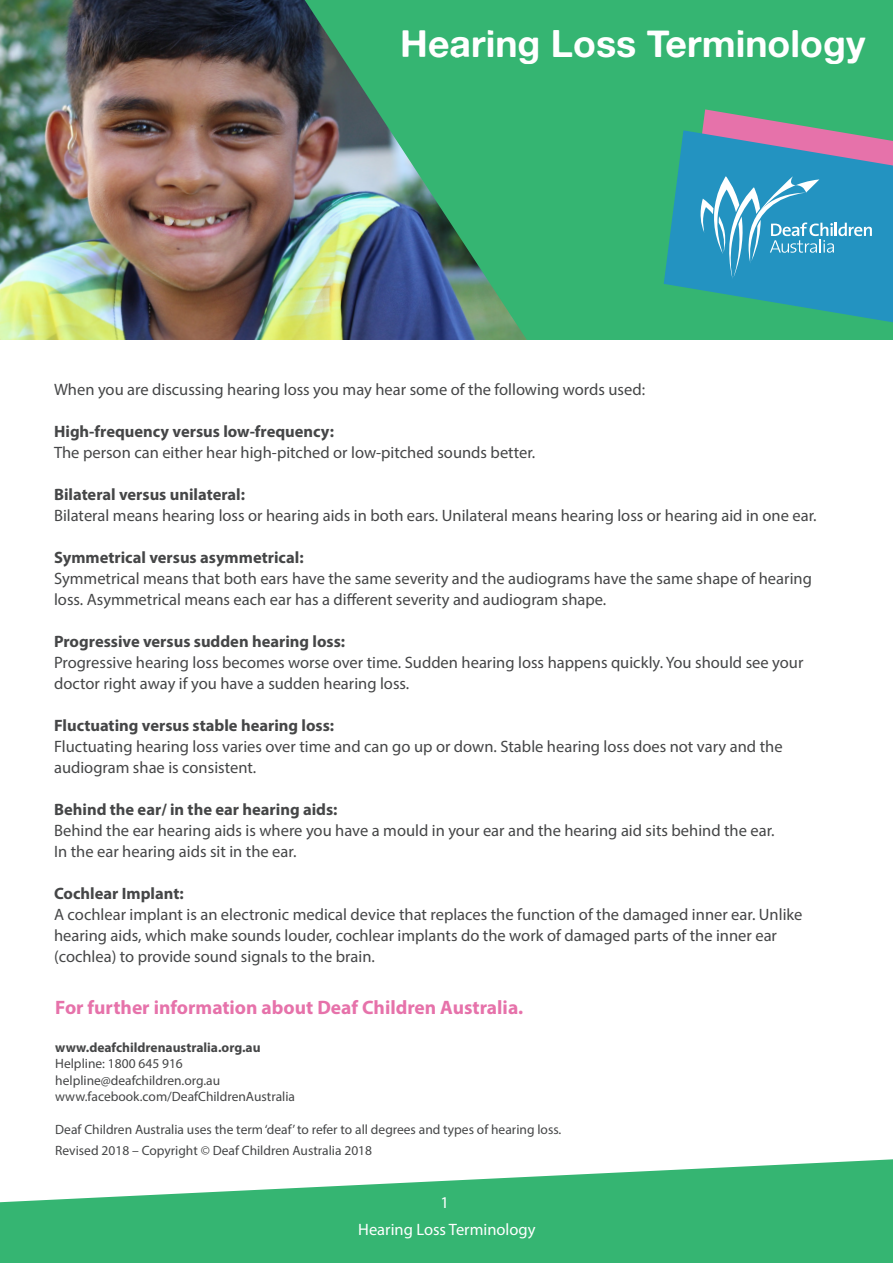
<style>
.page{position:relative;width:893px;height:1263px;background:#fff}
.page>*{position:absolute;margin:0;border:0;box-sizing:border-box;transform-origin:0 0}
.t1{font:37.5px "Alte Haas Grotesk Bold";color:#fff}
.t2{font:700 19.5px "Myriad Pro";color:#e672aa}
.t3{font:16.5px/21px "Myriad Pro";color:#454647}
.t4{font:700 16.5px "Myriad Pro";color:#454647}
.t5{font:16.5px/27.5px "Myriad Pro";color:#fff;text-align:center}
.t6{font:13.5px/16.5px "Myriad Pro";color:#454647}
.t7{font:700 13.5px "Myriad Pro";color:#454647}
</style>
<div class="page">
<svg style="left:0;top:1159px;width:893px;height:104px;fill:#35b572"></svg>
<div style="left:0;top:0;width:893px;height:342px;background:#35b572"></div>
<img style="left:0;top:0;width:528px;height:341px">
<div style="left:0;top:341px;width:893px;height:169px;background:#fff"></div>
<svg style="left:664px;top:109px;width:229px;height:213px"></svg>
<h1 class="t1" style="left:400px;top:20px;width:467px">Hearing Loss Terminology</h1>
<p class="t3" style="left:54px;top:378px;width:592px">When you are discussing hearing loss you may hear some of the following words used:</p>
<p class="t4" style="left:54px;top:420px;width:281px">High-frequency versus low-frequency:</p>
<p class="t3" style="left:54px;top:441px;width:483px">The person can either hear high-pitched or low-pitched sounds better.</p>
<p class="t4" style="left:54px;top:483px;width:192px">Bilateral versus unilateral:</p>
<p class="t3" style="left:54px;top:504px;width:764px">Bilateral means hearing loss or hearing aids in both ears. Unilateral means hearing loss or hearing aid in one ear.</p>
<p class="t4" style="left:54px;top:546px;width:251px">Symmetrical versus asymmetrical:</p>
<p class="t3" style="left:54px;top:567px;width:759px">Symmetrical means that both ears have the same severity and the audiograms have the same shape of hearing loss. Asymmetrical means each ear has a different severity and audiogram shape.</p>
<p class="t4" style="left:54px;top:630px;width:293px">Progressive versus sudden hearing loss:</p>
<p class="t3" style="left:54px;top:651px;width:751px">Progressive hearing loss becomes worse over time. Sudden hearing loss happens quickly. You should see your doctor right away if you have a sudden hearing loss.</p>
<p class="t4" style="left:54px;top:714px;width:282px">Fluctuating versus stable hearing loss:</p>
<p class="t3" style="left:54px;top:735px;width:730px">Fluctuating hearing loss varies over time and can go up or down. Stable hearing loss does not vary and the audiogram shae is consistent.</p>
<p class="t4" style="left:54px;top:798px;width:285px">Behind the ear/ in the ear hearing aids:</p>
<p class="t3" style="left:54px;top:819px;width:722px">Behind the ear hearing aids is where you have a mould in your ear and the hearing aid sits behind the ear.<br>In the ear hearing aids sit in the ear.</p>
<p class="t4" style="left:54px;top:882px;width:131px">Cochlear Implant:</p>
<p class="t3" style="left:54px;top:903px;width:750px">A cochlear implant is an electronic medical device that replaces the function of the damaged inner ear. Unlike hearing aids, which make sounds louder, cochlear implants do the work of damaged parts of the inner ear (cochlea) to provide sound signals to the brain.</p>
<p class="t2" style="left:55px;top:995px;width:470px">For further information about Deaf Children Australia.</p>
<p class="t7" style="left:55px;top:1038px;width:207px">www.deafchildrenaustralia.org.au</p>
<p class="t6" style="left:55px;top:1055px;width:241px">Helpline: 1800 645 916 helpline@deafchildren.org.au www.facebook.com/DeafChildrenAustralia</p>
<p class="t6" style="left:55px;top:1119px;width:508px;line-height:21px">Deaf Children Australia uses the term ‘deaf’ to refer to all degrees and types of hearing loss.<br>Revised 2018 – Copyright © Deaf Children Australia 2018</p>
<p class="t5" style="left:358px;top:1188px;width:179px">1<br>Hearing Loss Terminology</p>
</div>
